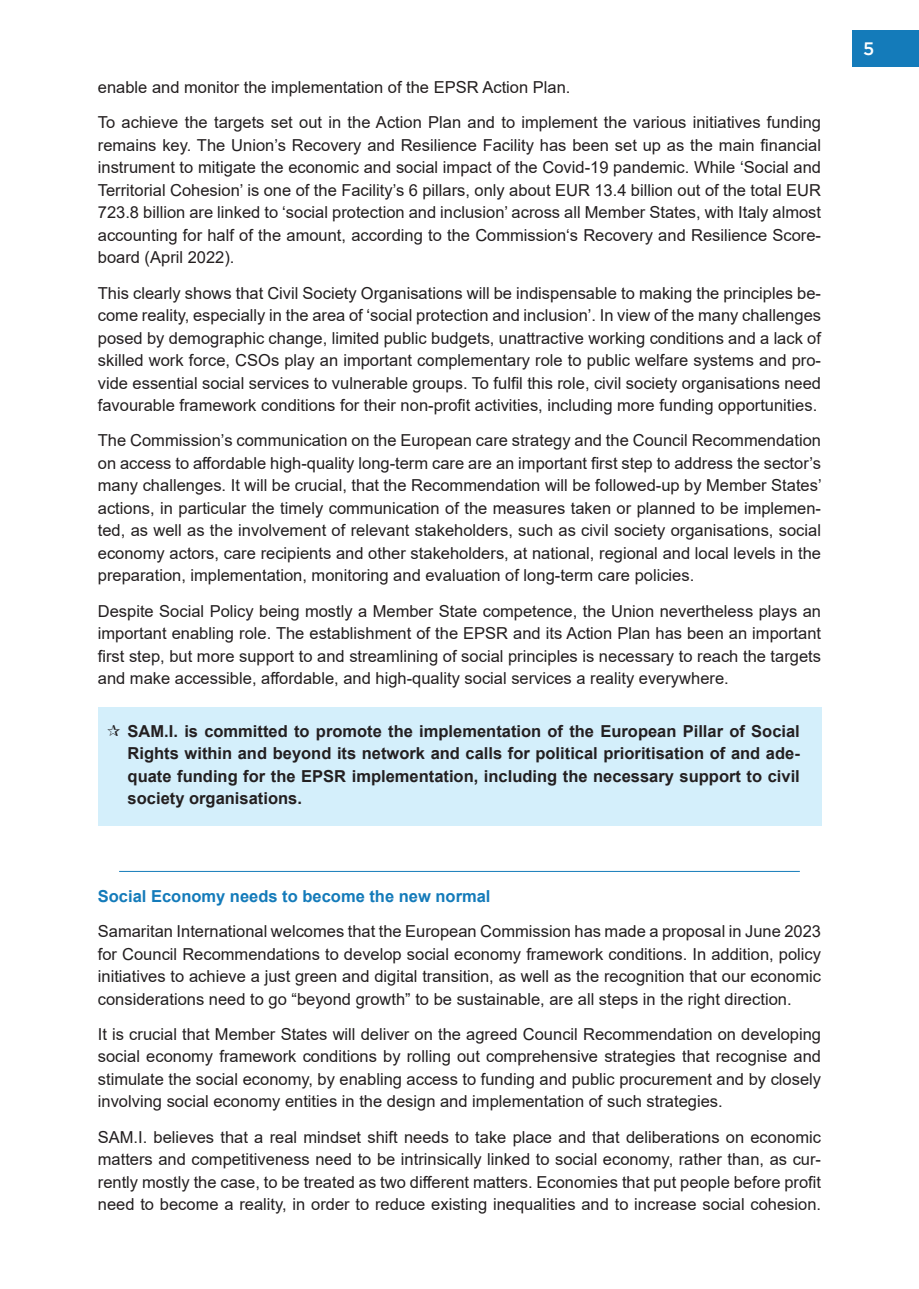
<style>
.page{position:relative;width:919px;height:1289px;background:#fff}
.page>*{position:absolute;margin:0;border:0;box-sizing:border-box;transform-origin:0 0}
.t1{font:500 18px "Gotham";color:#fff}
.t2{font:16.5px/22.5px "Arial";color:#231f20;text-align:justify}
.t3{font:700 16.5px/22.5px "Arial";color:#231f20;text-align:justify}
.t4{font:700 16.5px "Arial";color:#147bba}
</style>
<div class="page">
<div style="left:852px;top:30px;width:66px;height:37px;background:#147bba"></div>
<div style="left:98px;top:707px;width:723px;height:119px;background:#d4effb"></div>
<hr style="left:119px;top:871px;width:680px;height:1px;background:#147bba">
<p class="t2" style="left:98px;top:69px;width:724px;line-height:35.2px">enable and monitor the implementation of the EPSR Action Plan.<br>To achieve the targets set out in the Action Plan and to implement the various initiatives funding</p>
<p class="t2" style="left:98px;top:133px;width:724px">remains key. The Union’s Recovery and Resilience Facility has been set up as the main financial instrument to mitigate the economic and social impact of the Covid-19 pandemic. While ‘Social and Territorial Cohesion’ is one of the Facility’s 6 pillars, only about EUR 13.4 billion out of the total EUR 723.8 billion are linked to ‘social protection and inclusion’ across all Member States, with Italy almost accounting for half of the amount, according to the Commission‘s Recovery and Resilience Score&shy;board (April 2022).</p>
<p class="t2" style="left:98px;top:281px;width:724px">This clearly shows that Civil Society Organisations will be indispensable to making the principles be&shy;come reality, especially in the area of ‘social protection and inclusion’. In view of the many challenges posed by demographic change, limited public budgets, unattractive working conditions and a lack of skilled work force, CSOs play an important complementary role to public welfare systems and pro&shy;vide essential social services to vulnerable groups. To fulfil this role, civil society organisations need favourable framework conditions for their non-profit activities, including more funding opportunities.</p>
<p class="t2" style="left:98px;top:429px;width:725px">The Commission’s communication on the European care strategy and the Council Recommendation on access to affordable high-quality long-term care are an important first step to address the sector’s many challenges. It will be crucial, that the Recommendation will be followed-up by Member States’ actions, in particular the timely communication of the measures taken or planned to be implemen&shy;ted, as well as the involvement of relevant stakeholders, such as civil society organisations, social economy actors, care recipients and other stakeholders, at national, regional and local levels in the preparation, implementation, monitoring and evaluation of long-term care policies.</p>
<p class="t2" style="left:98px;top:599px;width:724px">Despite Social Policy being mostly a Member State competence, the Union nevertheless plays an important enabling role. The establishment of the EPSR and its Action Plan has been an important first step, but more support to and streamlining of social principles is necessary to reach the targets and make accessible, affordable, and high-quality social services a reality everywhere.</p>
<p class="t3" style="left:128px;top:719px;width:673px">SAM.I. is committed to promote the implementation of the European Pillar of Social Rights within and beyond its network and calls for political prioritisation of and ade&shy;quate funding for the EPSR implementation, including the necessary support to civil society organisations.</p>
<p class="t4" style="left:98px;top:884px;width:394px">Social Economy needs to become the new normal</p>
<p class="t2" style="left:98px;top:919px;width:724px">Samaritan International welcomes that the European Commission has made a proposal in June 2023 for Council Recommendations to develop social economy framework conditions. In addition, policy initiatives to achieve a just green and digital transition, as well as the recognition that our economic considerations need to go “beyond growth” to be sustainable, are all steps in the right direction.</p>
<p class="t2" style="left:98px;top:1022px;width:724px">It is crucial that Member States will deliver on the agreed Council Recommendation on developing social economy framework conditions by rolling out comprehensive strategies that recognise and stimulate the social economy, by enabling access to funding and public procurement and by closely involving social economy entities in the design and implementation of such strategies.</p>
<p class="t2" style="left:98px;top:1125px;width:724px">SAM.I. believes that a real mindset shift needs to take place and that deliberations on economic matters and competitiveness need to be intrinsically linked to social economy, rather than, as cur&shy;rently mostly the case, to be treated as two different matters. Economies that put people before profit need to become a reality, in order to reduce existing inequalities and to increase social cohesion.</p>
<p class="t1" style="left:863px;top:38px;width:13px">5</p>
</div>
